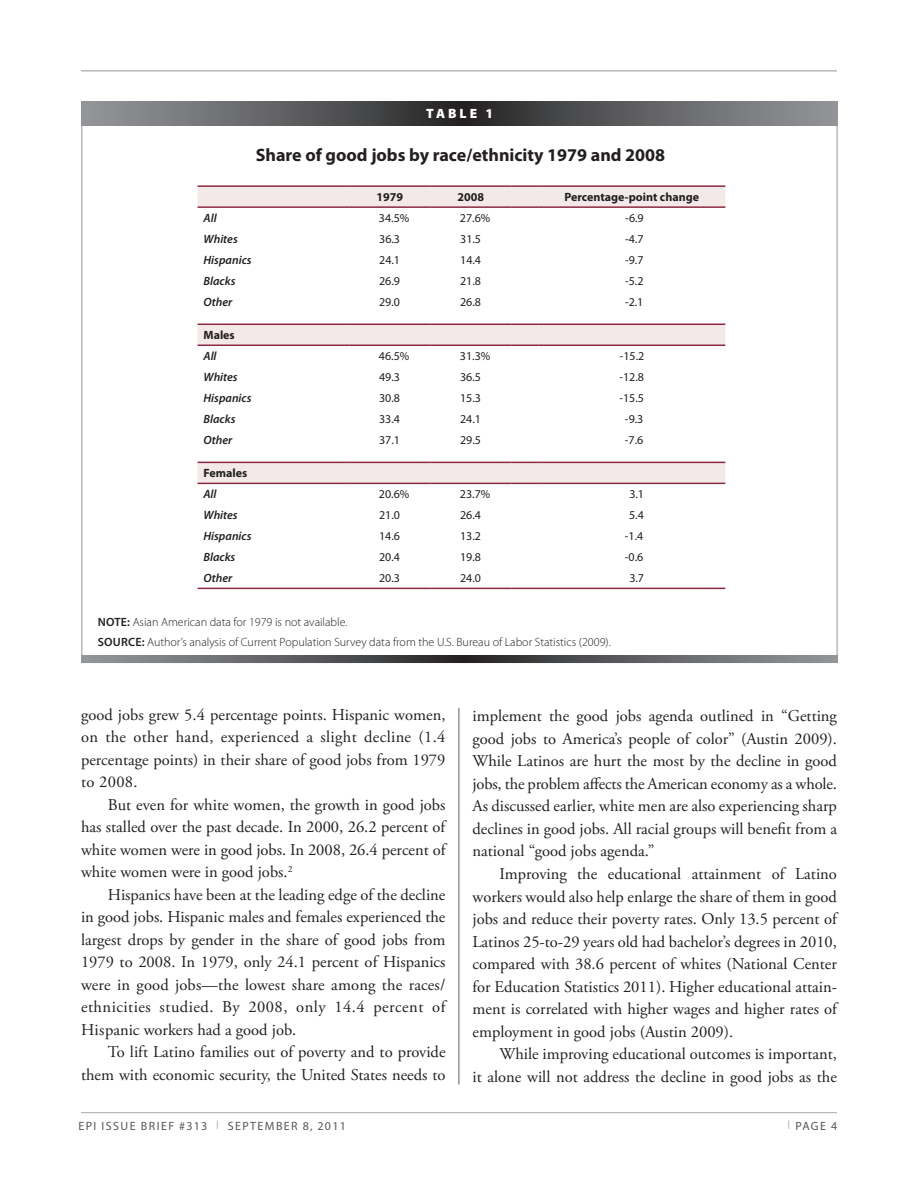
<style>
.page{position:relative;width:918px;height:1188px;background:#fff}
.page>*{position:absolute;margin:0;border:0;box-sizing:border-box;transform-origin:0 0}
.t1{font:700 18px "Myriad Pro";color:#231f20}
.t2{font:16.5px/22.5px "Adobe Garamond Pro";color:#231f20;text-align:justify}
.t3{font:900 13.5px "Myriad Pro";color:#fff}
.t4{font:12px "Myriad Pro";color:#231f20}
.t5{font:300 12px/20.4px "Myriad Pro";color:#231f20}
.t6{font:italic 600 12px "Myriad Pro";color:#231f20}
.t7{font:700 12px "Myriad Pro";color:#231f20}
.t8{font:12px "Myriad Pro";letter-spacing:.12em;color:#57585a}
.t9{font:600 12px "Myriad Pro";color:#231f20}
.s1{font-weight:600}
.s2{color:#bcbdc0}
</style>
<div class="page">
<hr style="left:81px;top:1112px;width:756px;height:1px;background:#a8a9ad">
<hr style="left:81px;top:70px;width:756px;height:1px;background:#939598">
<hr style="left:458px;top:104px;width:2px;height:980px;background:#939598">
<div style="left:450px;top:653px;width:18px;height:55px;background:#fff"></div>
<div style="left:81px;top:101px;width:756px;height:562px;background:#fff;border:1px solid #939598"></div>
<svg style="left:82px;top:101px;width:755px;height:24px;background:#5f6062"></svg>
<svg style="left:82px;top:656px;width:755px;height:6px;background:#5f6062"></svg>
<svg style="left:198px;top:187px;width:527px;height:296px"></svg>
<hr style="left:198px;top:185px;width:151px;height:2px;background:#8c2942">
<hr style="left:349px;top:185px;width:81px;height:2px;background:#8c2942">
<hr style="left:430px;top:185px;width:81px;height:2px;background:#8c2942">
<hr style="left:511px;top:185px;width:27px;height:2px;background:#8c2942">
<hr style="left:538px;top:185px;width:187px;height:2px;background:#8c2942">
<hr style="left:198px;top:206px;width:151px;height:2px;background:#8c2942">
<hr style="left:349px;top:206px;width:81px;height:2px;background:#8c2942">
<hr style="left:430px;top:206px;width:81px;height:2px;background:#8c2942">
<hr style="left:511px;top:206px;width:27px;height:2px;background:#8c2942">
<hr style="left:538px;top:206px;width:187px;height:2px;background:#8c2942">
<hr style="left:198px;top:324px;width:151px;height:1px;background:#8c2942">
<hr style="left:349px;top:324px;width:81px;height:1px;background:#8c2942">
<hr style="left:430px;top:324px;width:81px;height:1px;background:#8c2942">
<svg style="left:511px;top:324px;width:27px;height:1px"></svg>
<hr style="left:538px;top:324px;width:187px;height:1px;background:#8c2942">
<hr style="left:198px;top:345px;width:151px;height:1px;background:#8c2942">
<hr style="left:349px;top:345px;width:81px;height:1px;background:#8c2942">
<hr style="left:430px;top:345px;width:81px;height:1px;background:#8c2942">
<svg style="left:511px;top:345px;width:27px;height:1px"></svg>
<hr style="left:538px;top:345px;width:187px;height:1px;background:#8c2942">
<hr style="left:198px;top:462px;width:151px;height:1px;background:#8c2942">
<hr style="left:349px;top:462px;width:81px;height:1px;background:#8c2942">
<hr style="left:430px;top:462px;width:81px;height:1px;background:#8c2942">
<svg style="left:511px;top:462px;width:27px;height:1px"></svg>
<hr style="left:538px;top:462px;width:187px;height:1px;background:#8c2942">
<hr style="left:198px;top:483px;width:151px;height:1px;background:#8c2942">
<hr style="left:349px;top:483px;width:81px;height:1px;background:#8c2942">
<hr style="left:430px;top:483px;width:81px;height:1px;background:#8c2942">
<svg style="left:511px;top:483px;width:27px;height:1px"></svg>
<hr style="left:538px;top:483px;width:187px;height:1px;background:#8c2942">
<hr style="left:198px;top:588px;width:151px;height:1px;background:#8c2942">
<hr style="left:349px;top:588px;width:81px;height:1px;background:#8c2942">
<hr style="left:430px;top:588px;width:81px;height:1px;background:#8c2942">
<svg style="left:511px;top:588px;width:27px;height:1px"></svg>
<hr style="left:538px;top:588px;width:187px;height:1px;background:#8c2942">
<p class="t3" style="left:426px;top:106px;width:11px">TAB</p>
<p class="t3" style="left:460px;top:106px;width:35px">LE 1</p>
<p class="t1" style="left:256px;top:143px;width:411px">Share of good jobs by race/ethnicity 1979 and 2008</p>
<p class="t7" style="left:376px;top:189px;width:28px">1979</p>
<p class="t7" style="left:457px;top:189px;width:28px">2008</p>
<p class="t7" style="left:564px;top:189px;width:136px">Percentage-point change</p>
<p class="t6" style="left:204px;top:210px;width:15px">All</p>
<p class="t4" style="left:379px;top:211px;width:32px">34.5%</p>
<p class="t4" style="left:460px;top:211px;width:32px">27.6%</p>
<p class="t4" style="left:625px;top:211px;width:20px">-6.9</p>
<p class="t6" style="left:204px;top:231px;width:36px">Whites</p>
<p class="t4" style="left:379px;top:232px;width:22px">36.3</p>
<p class="t4" style="left:460px;top:232px;width:22px">31.5</p>
<p class="t4" style="left:625px;top:232px;width:20px">-4.7</p>
<p class="t6" style="left:204px;top:252px;width:50px">Hispanics</p>
<p class="t4" style="left:379px;top:253px;width:22px">24.1</p>
<p class="t4" style="left:460px;top:253px;width:22px">14.4</p>
<p class="t4" style="left:625px;top:253px;width:20px">-9.7</p>
<p class="t6" style="left:204px;top:273px;width:33px">Blacks</p>
<p class="t4" style="left:379px;top:274px;width:22px">26.9</p>
<p class="t4" style="left:460px;top:274px;width:22px">21.8</p>
<p class="t4" style="left:625px;top:274px;width:20px">-5.2</p>
<p class="t6" style="left:203px;top:294px;width:30px">Other</p>
<p class="t4" style="left:379px;top:295px;width:22px">29.0</p>
<p class="t4" style="left:460px;top:295px;width:22px">26.8</p>
<p class="t4" style="left:625px;top:295px;width:20px">-2.1</p>
<p class="t7" style="left:203px;top:327px;width:33px">Males</p>
<p class="t6" style="left:203px;top:349px;width:15px">All</p>
<p class="t4" style="left:379px;top:349px;width:32px">46.5%</p>
<p class="t4" style="left:460px;top:349px;width:32px">31.3%</p>
<p class="t4" style="left:620px;top:349px;width:26px">-15.2</p>
<p class="t6" style="left:203px;top:370px;width:36px">Whites</p>
<p class="t4" style="left:379px;top:370px;width:22px">49.3</p>
<p class="t4" style="left:460px;top:370px;width:22px">36.5</p>
<p class="t4" style="left:619px;top:370px;width:26px">-12.8</p>
<p class="t6" style="left:203px;top:391px;width:50px">Hispanics</p>
<p class="t4" style="left:379px;top:391px;width:22px">30.8</p>
<p class="t4" style="left:460px;top:391px;width:22px">15.3</p>
<p class="t4" style="left:619px;top:391px;width:26px">-15.5</p>
<p class="t6" style="left:203px;top:412px;width:33px">Blacks</p>
<p class="t4" style="left:379px;top:412px;width:22px">33.4</p>
<p class="t4" style="left:460px;top:412px;width:22px">24.1</p>
<p class="t4" style="left:625px;top:412px;width:20px">-9.3</p>
<p class="t6" style="left:203px;top:433px;width:30px">Other</p>
<p class="t4" style="left:379px;top:433px;width:22px">37.1</p>
<p class="t4" style="left:460px;top:433px;width:22px">29.5</p>
<p class="t4" style="left:625px;top:433px;width:20px">-7.6</p>
<p class="t7" style="left:203px;top:465px;width:45px">Females</p>
<p class="t6" style="left:203px;top:487px;width:15px">All</p>
<p class="t4" style="left:379px;top:487px;width:32px">20.6%</p>
<p class="t4" style="left:460px;top:487px;width:32px">23.7%</p>
<p class="t4" style="left:629px;top:487px;width:16px">3.1</p>
<p class="t6" style="left:203px;top:508px;width:36px">Whites</p>
<p class="t4" style="left:379px;top:508px;width:22px">21.0</p>
<p class="t4" style="left:460px;top:508px;width:22px">26.4</p>
<p class="t4" style="left:629px;top:508px;width:16px">5.4</p>
<p class="t6" style="left:203px;top:529px;width:50px">Hispanics</p>
<p class="t4" style="left:379px;top:529px;width:22px">14.6</p>
<p class="t4" style="left:460px;top:529px;width:22px">13.2</p>
<p class="t4" style="left:625px;top:529px;width:20px">-1.4</p>
<p class="t6" style="left:203px;top:550px;width:33px">Blacks</p>
<p class="t4" style="left:379px;top:550px;width:22px">20.4</p>
<p class="t4" style="left:460px;top:550px;width:22px">19.8</p>
<p class="t4" style="left:625px;top:550px;width:20px">-0.6</p>
<p class="t6" style="left:203px;top:571px;width:30px">Other</p>
<p class="t4" style="left:379px;top:571px;width:22px">20.3</p>
<p class="t4" style="left:460px;top:571px;width:22px">24.0</p>
<p class="t4" style="left:629px;top:571px;width:16px">3.7</p>
<p class="t5" style="left:98px;top:612px;width:515px;text-indent:23px"><span class="s1">E:</span> Asian American data for 1979 is not available.<br><span class="s1">SOURCE:</span> Author’s analysis of Current Population Survey data from the U.S. Bureau of Labor Statistics (2009).</p>
<p class="t9" style="left:98px;top:614px;width:9px">NOT</p>
<p class="t2" style="left:81px;top:704px;width:366px">good jobs grew 5.4 percentage points. Hispanic women, on the other hand, experienced a slight decline (1.4 percentage points) in their share of good jobs from 1979 to 2008.</p>
<p class="t2" style="left:81px;top:794px;width:366px;text-indent:27px">But even for white women, the growth in good jobs has stalled over the past decade. In 2000, 26.2 percent of white women were in good jobs. In 2008, 26.4 percent of white women were in good jobs.<sup>2</sup></p>
<p class="t2" style="left:81px;top:884px;width:366px;text-indent:27px">Hispanics have been at the leading edge of the decline in good jobs. Hispanic males and females experienced the largest drops by gender in the share of good jobs from 1979 to 2008. In 1979, only 24.1 percent of Hispanics were in good jobs—the lowest share among the races/ ethnicities studied. By 2008, only 14.4 percent of Hispanic workers had a good job.</p>
<p class="t2" style="left:81px;top:1042px;width:366px;text-align:right">To lift Latino families out of poverty and to provide them with economic security, the United States needs to</p>
<p class="t2" style="left:473px;top:706px;width:366px">implement the good jobs agenda outlined in “Getting good jobs to America’s people of color” (Austin 2009).<br>While Latinos are hurt the most by the decline in good jobs, the problem affects the American economy as a whole.<br>As discussed earlier, white men are also experiencing sharp declines in good jobs. All racial groups will benefit from a national “good jobs agenda.”</p>
<p class="t2" style="left:473px;top:863px;width:366px;text-indent:27px">Improving the educational attainment of Latino workers would also help enlarge the share of them in good jobs and reduce their poverty rates. Only 13.5 percent of Latinos 25-to-29 years old had bachelor’s degrees in 2010, compared with 38.6 percent of whites (National Center for Education Statistics 2011). Higher educational attain&shy;ment is correlated with higher wages and higher rates of employment in good jobs (Austin 2009).</p>
<p class="t2" style="left:473px;top:1043px;width:366px;text-align:right">While improving educational outcomes is important,<br>it alone will not address the decline in good jobs as the</p>
<p class="t8" style="left:78px;top:1119px;width:31px">EPI ISSU</p>
<p class="t8" style="left:130px;top:1119px;width:218px">E BRI EF #313 <span class="s2">L</span> SEPTEMBER 8, 2011</p>
<p class="t8" style="left:788px;top:1119px;width:51px"><span class="s2">L</span> PAGE 4</p>
</div>
